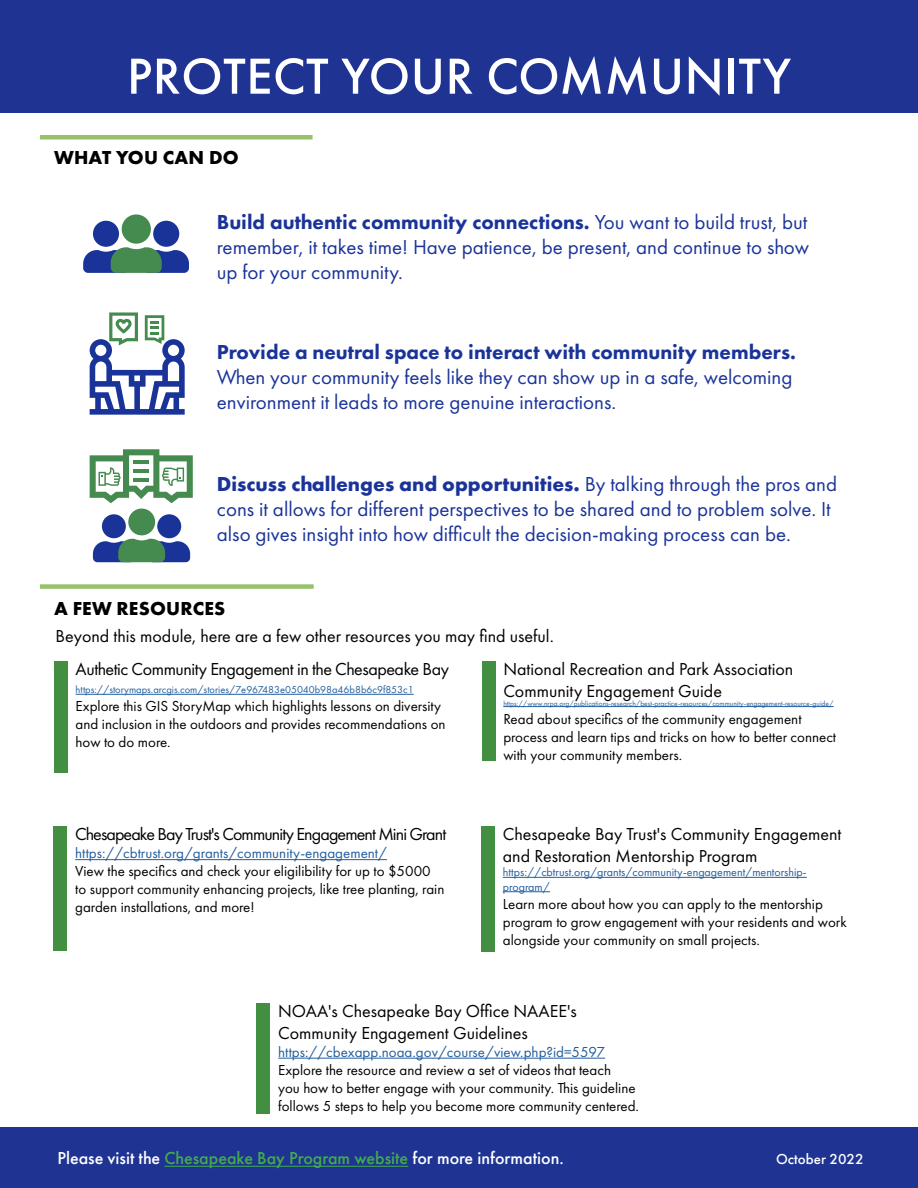
<style>
.page{position:relative;width:918px;height:1188px;background:#fff}
.page>*{position:absolute;margin:0;border:0;box-sizing:border-box;transform-origin:0 0}
.t1{font:500 52.5px "Futura PT";letter-spacing:.01em;color:#fff}
.t2{font:21px/25.2px "Futura PT";color:#1a3399}
.t3{font:800 21px "Futura PT";color:#1a3399}
.t4{font:700 19.5px "Futura PT";letter-spacing:.01em;color:#000}
.t5{font:18px/21.6px "Futura PT";color:#000}
.t6{font:18px/33.8px "Futura PT";letter-spacing:-.025em;color:#000}
.t7{font:500 18px "Futura PT";color:#fff}
.t8{font:18px "Futura PT";letter-spacing:-.05em;color:#000}
.t9{font:15px/18px "Futura PT";color:#000}
.t10{font:15px "Futura PT";color:#215e9e}
.t11{font:500 15px "Futura PT";color:#fff}
.t12{font:12px/14.4px "Futura PT";color:#215e9e}
.t13{font:10.5px "Futura PT";color:#215e9e}
.t14{font:7.5px "Futura PT";color:#215e9e}
.s1{font-weight:800}
.s2{font-weight:700}
.s3{color:#41ad49}
</style>
<div class="page">
<div style="left:0;top:1127px;width:918px;height:61px;background:#1f3492"></div>
<hr style="left:164px;top:1166px;width:244px;height:1px;background:#41ad49">
<div style="left:40px;top:584px;width:274px;height:5px;background:#97c26a"></div>
<div style="left:40px;top:135px;width:273px;height:5px;background:#97c26a"></div>
<div style="left:0;top:0;width:918px;height:112px;background:#1f3492"></div>
<hr style="left:76px;top:694px;width:338px;height:1px;background:#215e9e">
<div style="left:54px;top:662px;width:14px;height:111px;background:#428f42"></div>
<hr style="left:75px;top:859px;width:312px;height:1px;background:#215e9e">
<div style="left:53px;top:826px;width:14px;height:125px;background:#428f42"></div>
<hr style="left:503px;top:877px;width:304px;height:1px;background:#215e9e">
<hr style="left:503px;top:891px;width:47px;height:1px;background:#215e9e">
<div style="left:481px;top:826px;width:14px;height:126px;background:#428f42"></div>
<hr style="left:503px;top:706px;width:331px;height:1px;background:#215e9e">
<div style="left:482px;top:662px;width:13px;height:99px;background:#428f42"></div>
<hr style="left:278px;top:1058px;width:327px;height:1px;background:#215e9e">
<div style="left:256px;top:1003px;width:14px;height:110px;background:#428f42"></div>
<div style="left:153px;top:221px;width:26px;height:26px;background:#1a3399;border-radius:50%"></div>
<div style="left:93px;top:221px;width:26px;height:26px;background:#1a3399;border-radius:50%"></div>
<div style="left:122px;top:214px;width:29px;height:30px;background:#458a4f;border-radius:50%"></div>
<svg style="left:83px;top:247px;width:106px;height:26px"></svg>
<svg style="left:90px;top:312px;width:95px;height:103px"></svg>
<svg style="left:90px;top:449px;width:103px;height:54px"></svg>
<hr style="left:133px;top:460px;width:16px;height:4px;background:#458a4f">
<hr style="left:134px;top:469px;width:15px;height:4px;background:#458a4f">
<hr style="left:134px;top:478px;width:15px;height:4px;background:#458a4f">
<div style="left:157px;top:514px;width:24px;height:24px;background:#1a3399;border-radius:50%"></div>
<div style="left:102px;top:514px;width:24px;height:24px;background:#1a3399;border-radius:50%"></div>
<div style="left:128px;top:509px;width:27px;height:26px;background:#458a4f;border-radius:50%"></div>
<svg style="left:93px;top:539px;width:97px;height:23px"></svg>
<h1 class="t1" style="left:127px;top:45px;width:666px">PROTECT YOUR COMMUNITY</h1>
<h3 class="t4" style="left:54px;top:145px;width:186px">WHAT YOU CAN DO</h3>
<h2 class="t2" style="left:217px;top:209px;width:594px;text-align:justify"><span class="s1">Build authentic community connections.</span> You want to build trust, but remember, it takes time! Have patience, be present, and continue to show up for your community.</h2>
<h2 class="t3" style="left:217px;top:339px;width:581px">Provide a neutral space to interact with community members.</h2>
<h2 class="t2" style="left:217px;top:364px;width:577px">When your community feels like they can show up in a safe, welcoming environment it leads to more genuine interactions.</h2>
<h2 class="t2" style="left:217px;top:471px;width:622px"><span class="s2">Discuss challenges and opportunities.</span> By talking through the pros and cons it allows for different perspectives to be shared and to problem solve. It also gives insight into how difficult the decision-making process can be.</h2>
<h3 class="t4" style="left:54px;top:596px;width:173px">A FEW RESOURCES</h3>
<p class="t6" style="left:76px;top:619px;width:480px;text-indent:-20px">Beyond this module, here are a few other resources you may find useful.<br>Authetic Community Engagement in the Chesapeake Bay</p>
<p class="t13" style="left:76px;top:684px;width:340px">https://storymaps.arcgis.com/stories/7e967483e05040b98a46b8b6c9f853c1</p>
<p class="t9" style="left:76px;top:697px;width:371px">Explore this GIS StoryMap which highlights lessons on diversity and inclusion in the outdoors and provides recommendations on how to do more.</p>
<p class="t5" style="left:503px;top:658px;width:291px">National Recreation and Park Association<br>Community Engagement Guide</p>
<p class="t14" style="left:503px;top:699px;width:332px">https://www.nrpa.org/publications-research/best-practice-resources/community-engagement-resource-guide/</p>
<p class="t9" style="left:503px;top:710px;width:334px">Read about specifics of the community engagement process and learn tips and tricks on how to better connect with your community members.</p>
<p class="t8" style="left:75px;top:823px;width:373px">Chesapeake Bay Trust's Community Engagement Mini Grant</p>
<p class="t10" style="left:75px;top:844px;width:313px">https://cbtrust.org/grants/community-engagement/</p>
<p class="t9" style="left:75px;top:862px;width:371px">View the specifics and check your eligilibility for up to $5000 to support community enhancing projects, like tree planting, rain garden installations, and more!</p>
<p class="t5" style="left:503px;top:823px;width:340px">Chesapeake Bay Trust's Community Engagement and Restoration Mentorship Program</p>
<p class="t12" style="left:503px;top:865px;width:305px">https://cbtrust.org/grants/community-engagement/mentorship&shy;program/</p>
<p class="t9" style="left:503px;top:894px;width:345px">Learn more about how you can apply to the mentorship program to grow engagement with your residents and work alongside your community on small projects.</p>
<p class="t5" style="left:278px;top:1000px;width:300px">NOAA's Chesapeake Bay Office NAAEE's<br>Community Engagement Guidelines</p>
<p class="t10" style="left:278px;top:1043px;width:328px">https://cbexapp.noaa.gov/course/view.php?id=5597</p>
<p class="t9" style="left:278px;top:1061px;width:362px">Explore the resource and review a set of videos that teach<br>you how to better engage with your community. This guideline follows 5 steps to help you become more community centered.</p>
<p class="t7" style="left:57px;top:1148px;width:508px">Please visit the <span class="s3">Chesapeake Bay Program website</span> for more information.</p>
<p class="t11" style="left:776px;top:1150px;width:89px">October 2022</p>
</div>
